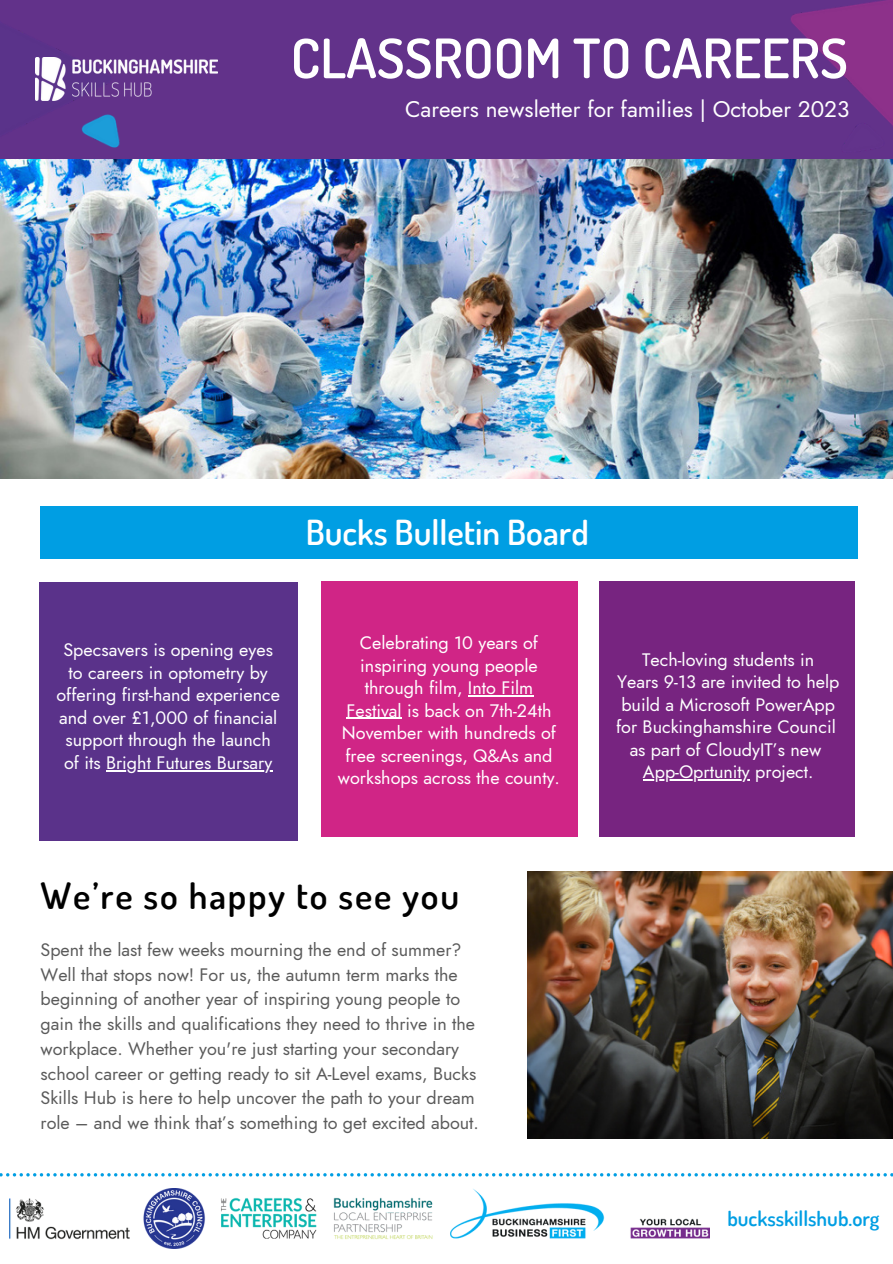
<style>
.page{position:relative;width:893px;height:1264px;background:#fff}
.page>*{position:absolute;margin:0;border:0;box-sizing:border-box;transform-origin:0 0}
.t1{font:600 54.45px "Terminal Dosis";color:#fff}
.t2{font:600 36.45px "Terminal Dosis";letter-spacing:.05em;color:#000}
.t3{font:600 34.5px "Terminal Dosis";color:#fff}
.t4{font:22.5px "Jost";color:#fff}
.t5{font:600 20.7px "Terminal Dosis";color:#009ee3}
.t6{font:18px/22.5px "Jost";color:#fff;text-align:center}
.t7{font:18px/24.8px "Jost";color:#000}
</style>
<div class="page">
<img style="left:0;top:158px;width:892px;height:321px">
<img style="left:527px;top:871px;width:365px;height:267px">
<svg style="left:0;top:1173px;width:892px;height:3px"></svg>
<div style="left:0;top:0;width:892px;height:158px;background:#62328a"></div>
<img style="left:35px;top:58px;width:182px;height:43px">
<div style="left:41px;top:506px;width:816px;height:53px;background:#009ee3"></div>
<div style="left:599px;top:581px;width:256px;height:256px;background:#772480"></div>
<div style="left:40px;top:581px;width:258px;height:259px;background:#5a328a"></div>
<div style="left:321px;top:581px;width:256px;height:256px;background:#d02586"></div>
<img style="left:10px;top:1188px;width:699px;height:60px">
<hr style="left:642px;top:779px;width:107px;height:1px;background:#fff">
<hr style="left:468px;top:695px;width:65px;height:1px;background:#fff">
<hr style="left:346px;top:717px;width:56px;height:1px;background:#fff">
<hr style="left:106px;top:770px;width:166px;height:1px;background:#fff">
<p class="t1" style="left:291px;top:22px;width:558px">CLASSROOM TO CAREERS</p>
<p class="t4" style="left:405px;top:93px;width:446px">Careers newsletter for families | October 2023</p>
<p class="t3" style="left:306px;top:509px;width:284px">Bucks Bulletin Board</p>
<p class="t6" style="left:56px;top:639px;width:225px">Specsavers is opening eyes to careers in optometry by offering first-hand experience and over £1,000 of financial support through the launch of its Bright Futures Bursary</p>
<p class="t6" style="left:342px;top:631px;width:215px">Celebrating 10 years of inspiring young people through film, Into Film<br>Festival is back on 7th-24th<br>November with hundreds of</p>
<p class="t6" style="left:338px;top:744px;width:224px">free screenings, Q&amp;As and workshops across the county.</p>
<p class="t6" style="left:642px;top:648px;width:174px">Tech-loving students in</p>
<p class="t6" style="left:616px;top:670px;width:225px;text-align:left">Years 9-13 are invited to help build a Microsoft PowerApp for Buckinghamshire Council</p>
<p class="t6" style="left:629px;top:738px;width:193px">as part of CloudyIT’s new</p>
<p class="t6" style="left:642px;top:760px;width:172px">App-Oprtunity project.</p>
<p class="t2" style="left:41px;top:871px;width:420px">We’re so happy to see you</p>
<p class="t7" style="left:41px;top:937px;width:440px">Spent the last few weeks mourning the end of summer?<br>Well that stops now! For us, the autumn term marks the beginning of another year of inspiring young people to gain the skills and qualifications they need to thrive in the workplace. Whether you're just starting your secondary school career or getting ready to sit A-Level exams, Bucks Skills Hub is here to help uncover the path to your dream role – and we think that’s something to get excited about.</p>
<p class="t5" style="left:727px;top:1205px;width:154px">bucksskillshub.org</p>
</div>
